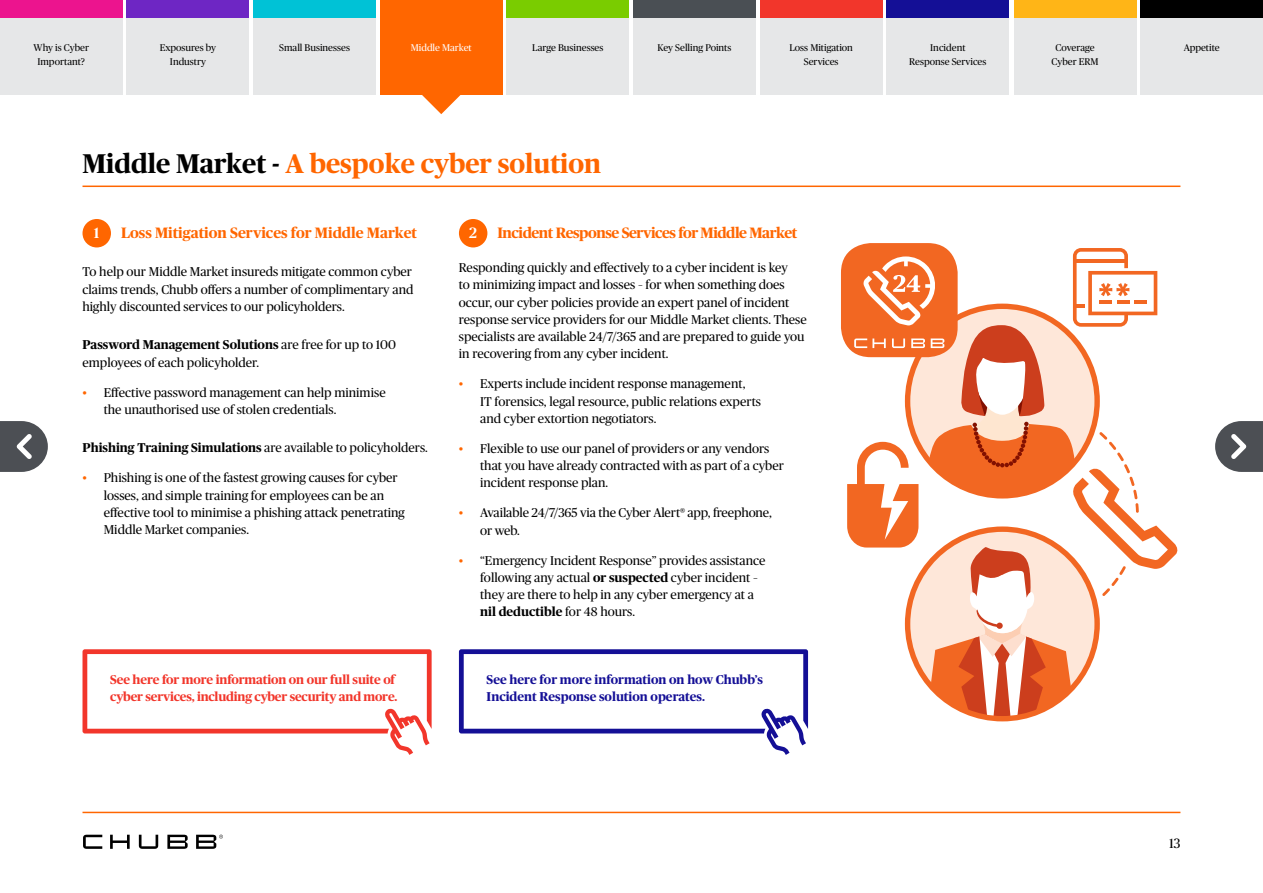
<style>
.page{position:relative;width:1263px;height:893px;background:#fff}
.page>*{position:absolute;margin:0;border:0;box-sizing:border-box;transform-origin:0 0}
.t1{font:700 27px "Chubb Publico";color:#f60}
.t2{font:700 15px "Chubb Publico";letter-spacing:-.025em;color:#f60}
.t3{font:700 15px "Chubb Publico";color:#f60}
.t4{font:500 15px "Chubb Publico";color:#fff}
.t5{font:13.5px "Chubb Publico";color:#000}
.t6{font:12.75px/17.2px "Chubb Publico";color:#000}
.t7{font:700 12.75px/17.2px "Chubb Publico";letter-spacing:-.015em;color:#f2362b}
.t8{font:700 12.75px/17.2px "Chubb Publico";color:#140f96}
.t9{font:9.75px/14.2px "Chubb Publico";color:#000;text-align:center}
.t10{font:9.75px "Chubb Publico";color:#fff}
.s1{color:#000}
.s2{font-weight:700}
.s3{color:#f60}
</style>
<div class="page">
<svg style="left:83px;top:835px;width:140px;height:14px"></svg>
<svg style="left:0;top:421px;width:48px;height:51px"></svg>
<svg style="left:1215px;top:421px;width:48px;height:51px"></svg>
<hr style="left:82px;top:812px;width:1098px;height:1px;background:#f60">
<hr style="left:82px;top:186px;width:1098px;height:1px;background:#f60">
<svg style="left:82px;top:649px;width:350px;height:106px"></svg>
<svg style="left:459px;top:649px;width:349px;height:106px"></svg>
<div style="left:841px;top:243px;width:117px;height:114px;background:#f26722;border-radius:30px"></div>
<svg style="left:847px;top:248px;width:331px;height:473px"></svg>
<div style="left:83px;top:219px;width:28px;height:28px;background:#f60;border-radius:50%"></div>
<div style="left:459px;top:219px;width:28px;height:28px;background:#f60;border-radius:50%"></div>
<div style="left:253px;top:6px;width:123px;height:89px;background:#e6e7e8"></div>
<div style="left:253px;top:0;width:123px;height:18px;background:#00c2d6"></div>
<div style="left:380px;top:0;width:122px;height:95px;background:#f60"></div>
<svg style="left:422px;top:95px;width:39px;height:19px"></svg>
<div style="left:127px;top:6px;width:122px;height:89px;background:#e6e7e8"></div>
<div style="left:127px;top:0;width:122px;height:18px;background:#6e26c4"></div>
<div style="left:0;top:0;width:123px;height:95px;background:#e6e7e8"></div>
<div style="left:0;top:0;width:123px;height:18px;background:#ec148e"></div>
<div style="left:507px;top:6px;width:122px;height:89px;background:#e6e7e8"></div>
<div style="left:507px;top:0;width:122px;height:18px;background:#7acc00"></div>
<div style="left:760px;top:6px;width:122px;height:89px;background:#e6e7e8"></div>
<div style="left:760px;top:0;width:122px;height:18px;background:#f2362b"></div>
<div style="left:1140px;top:6px;width:123px;height:89px;background:#e6e7e8"></div>
<div style="left:1140px;top:0;width:123px;height:18px;background:#000"></div>
<div style="left:633px;top:6px;width:123px;height:89px;background:#e6e7e8"></div>
<div style="left:633px;top:0;width:123px;height:18px;background:#4a4f54"></div>
<div style="left:1014px;top:6px;width:122px;height:89px;background:#e6e7e8"></div>
<div style="left:1014px;top:0;width:122px;height:18px;background:#ffb517"></div>
<div style="left:886px;top:6px;width:123px;height:89px;background:#e6e7e8"></div>
<div style="left:886px;top:0;width:123px;height:18px;background:#140f96"></div>
<p class="t9" style="left:34px;top:40px;width:57px">Why is Cyber<br>Important?</p>
<p class="t9" style="left:160px;top:40px;width:58px">Exposures by</p>
<p class="t9" style="left:279px;top:40px;width:72px">Small Businesses</p>
<p class="t10" style="left:411px;top:41px;width:62px">Middle Market</p>
<p class="t9" style="left:170px;top:54px;width:38px">Industry</p>
<p class="t9" style="left:658px;top:40px;width:75px">Key Selling Points</p>
<p class="t9" style="left:1055px;top:40px;width:41px">Coverage</p>
<p class="t9" style="left:1184px;top:40px;width:37px">Appetite</p>
<p class="t9" style="left:1051px;top:54px;width:49px">Cyber ERM</p>
<p class="t9" style="left:909px;top:40px;width:79px">Incident<br>Response Services</p>
<p class="t9" style="left:532px;top:40px;width:73px">Large Businesses</p>
<p class="t9" style="left:789px;top:40px;width:65px">Loss Mitigation<br>Services</p>
<h1 class="t1" style="left:82px;top:144px;width:520px"><span class="s1">Middle Market -</span> A bespoke cyber solution</h1>
<p class="t3" style="left:121px;top:222px;width:298px">Loss Mitigation Services for Middle Market</p>
<p class="t6" style="left:82px;top:263px;width:332px;text-align:justify">To help our Middle Market insureds mitigate common cyber claims trends, Chubb offers a number of complimentary and highly discounted services to our policyholders.</p>
<p class="t6" style="left:82px;top:336px;width:315px"><span class="s2">Password Management Solutions</span> are free for up to 100 employees of each policyholder.</p>
<p class="t6" style="left:104px;top:383px;width:283px;text-indent:-21px"><span class="s3">•</span> Effective password management can help minimise the unauthorised use of stolen credentials.</p>
<p class="t6" style="left:82px;top:439px;width:347px"><span class="s2">Phishing Training Simulations</span> are available to policyholders.</p>
<p class="t6" style="left:104px;top:469px;width:303px;text-indent:-21px"><span class="s3">•</span> Phishing is one of the fastest growing causes for cyber losses, and simple training for employees can be an effective tool to minimise a phishing attack penetrating Middle Market companies.</p>
<p class="t2" style="left:497px;top:222px;width:301px">Incident Response Services for Middle Market</p>
<p class="t6" style="left:459px;top:258px;width:349px">Responding quickly and effectively to a cyber incident is key<br>to minimizing impact and losses – for when something does occur, our cyber policies provide an expert panel of incident response service providers for our Middle Market clients. These specialists are available 24/7/365 and are prepared to guide you in recovering from any cyber incident.</p>
<p class="t6" style="left:480px;top:375px;width:282px;text-indent:-21px"><span class="s3">•</span> Experts include incident response management,<br>IT forensics, legal resource, public relations experts and cyber extortion negotiators.</p>
<p class="t6" style="left:480px;top:439px;width:305px;text-indent:-21px"><span class="s3">•</span> Flexible to use our panel of providers or any vendors that you have already contracted with as part of a cyber incident response plan.</p>
<p class="t6" style="left:480px;top:504px;width:293px;text-indent:-21px"><span class="s3">•</span> Available 24/7/365 via the Cyber Alert® app, freephone, or web.</p>
<p class="t6" style="left:480px;top:551px;width:287px;text-indent:-21px"><span class="s3">•</span> “Emergency Incident Response” provides assistance following any actual <span class="s2">or suspected</span> cyber incident – they are there to help in any cyber emergency at a <span class="s2">nil deductible</span> for 48 hours.</p>
<p class="t4" style="left:94px;top:222px;width:7px">1</p>
<p class="t4" style="left:469px;top:222px;width:9px">2</p>
<p class="t7" style="left:110px;top:670px;width:289px">See here for more information on our full suite of cyber services, including cyber security and more.</p>
<p class="t8" style="left:487px;top:670px;width:278px">See here for more information on how Chubb’s<br>Incident Response solution operates.</p>
<p class="t5" style="left:1169px;top:833px;width:13px">13</p>
</div>
